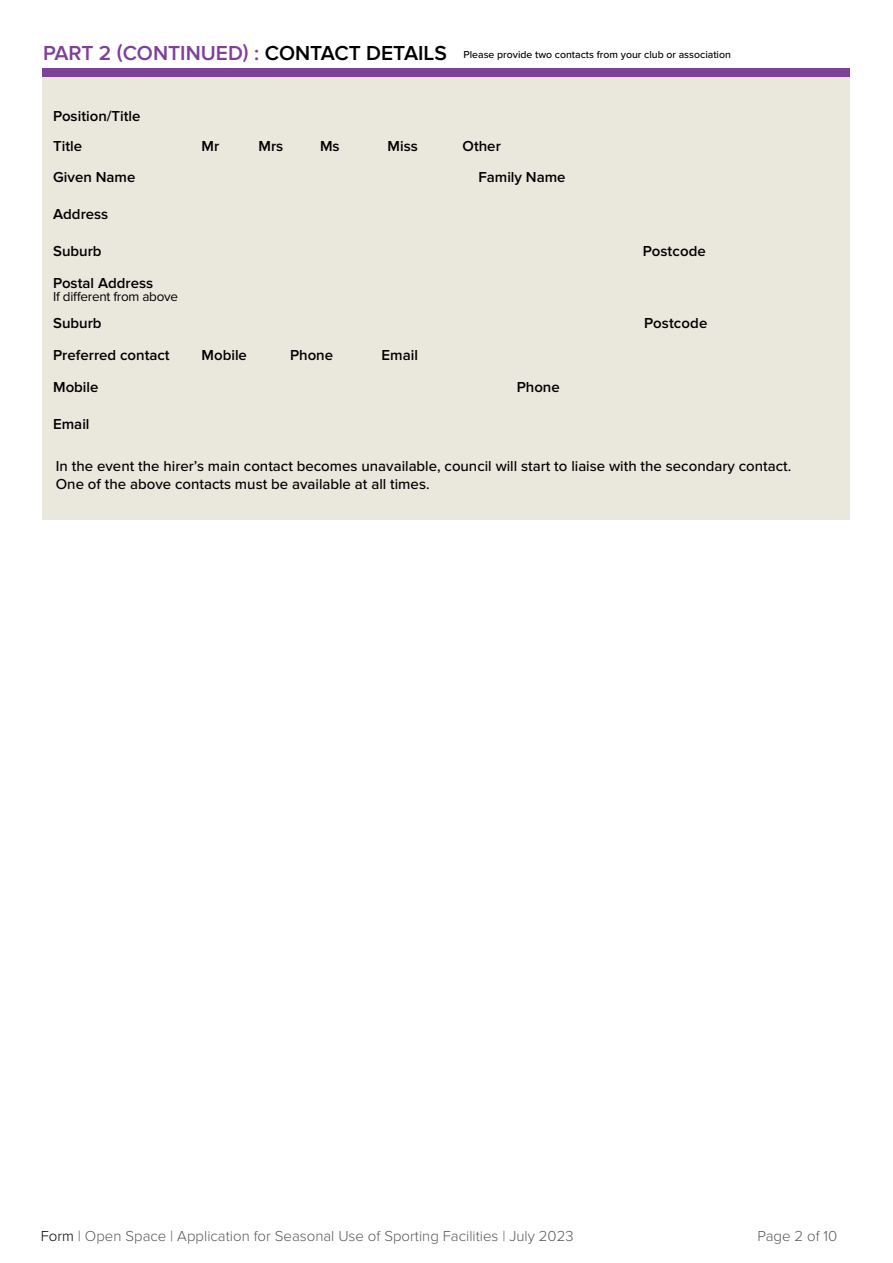
<style>
.page{position:relative;width:893px;height:1263px;background:#fff}
.page>*{position:absolute;margin:0;border:0;box-sizing:border-box;transform-origin:0 0}
.t1{font:600 21px "Proxima Nova";color:#7d4199}
.t2{font:600 15px/30.5px "Proxima Nova";color:#000}
.t3{font:500 15px/18px "Proxima Nova";color:#000}
.t4{font:300 15px "Proxima Nova";color:#58595b}
.t5{font:13.5px "Proxima Nova";letter-spacing:-.02em;color:#000}
.t6{font:500 10.5px "Proxima Nova";color:#000}
.s1{color:#000}
</style>
<div class="page">
<div style="left:43px;top:72px;width:807px;height:448px;background:#eae7dd"></div>
<div style="left:43px;top:68px;width:807px;height:9px;background:#7d4199"></div>
<h1 class="t1" style="left:43px;top:41px;width:405px">PART 2 (CONTINUED) : <span class="s1">CONTACT DETAILS</span></h1>
<p class="t6" style="left:463px;top:48px;width:269px">Please provide two contacts from your club or association</p>
<p class="t2" style="left:53px;top:101px;width:89px">Position/Title<br>Title</p>
<p class="t2" style="left:202px;top:132px;width:19px">Mr</p>
<p class="t2" style="left:258px;top:132px;width:26px">Mrs</p>
<p class="t2" style="left:320px;top:132px;width:21px">Ms</p>
<p class="t2" style="left:387px;top:132px;width:32px">Miss</p>
<p class="t2" style="left:462px;top:132px;width:40px">Other</p>
<p class="t2" style="left:53px;top:162px;width:84px">Given Name</p>
<p class="t2" style="left:478px;top:162px;width:89px">Family Name</p>
<p class="t2" style="left:53px;top:199px;width:57px">Address</p>
<p class="t2" style="left:53px;top:237px;width:50px">Suburb</p>
<p class="t2" style="left:643px;top:237px;width:65px">Postcode</p>
<p class="t2" style="left:53px;top:268px;width:102px">Postal Address</p>
<p class="t5" style="left:53px;top:289px;width:127px">If different from above</p>
<p class="t2" style="left:53px;top:309px;width:50px">Suburb</p>
<p class="t2" style="left:644px;top:309px;width:65px">Postcode</p>
<p class="t2" style="left:53px;top:340px;width:118px">Preferred contact</p>
<p class="t2" style="left:202px;top:340px;width:47px">Mobile</p>
<p class="t2" style="left:290px;top:340px;width:45px">Phone</p>
<p class="t2" style="left:381px;top:340px;width:38px">Email</p>
<p class="t2" style="left:53px;top:372px;width:47px">Mobile</p>
<p class="t2" style="left:517px;top:372px;width:45px">Phone</p>
<p class="t2" style="left:53px;top:409px;width:38px">Email</p>
<p class="t3" style="left:56px;top:458px;width:737px">In the event the hirer’s main contact becomes unavailable, council will start to liaise with the secondary contact.<br>One of the above contacts must be available at all times.</p>
<p class="t4" style="left:41px;top:1227px;width:534px"><span class="s1">Form</span> | Open Space | Application for Seasonal Use of Sporting Facilities | July 2023</p>
<p class="t4" style="left:757px;top:1227px;width:81px">Page 2 of 10</p>
</div>
